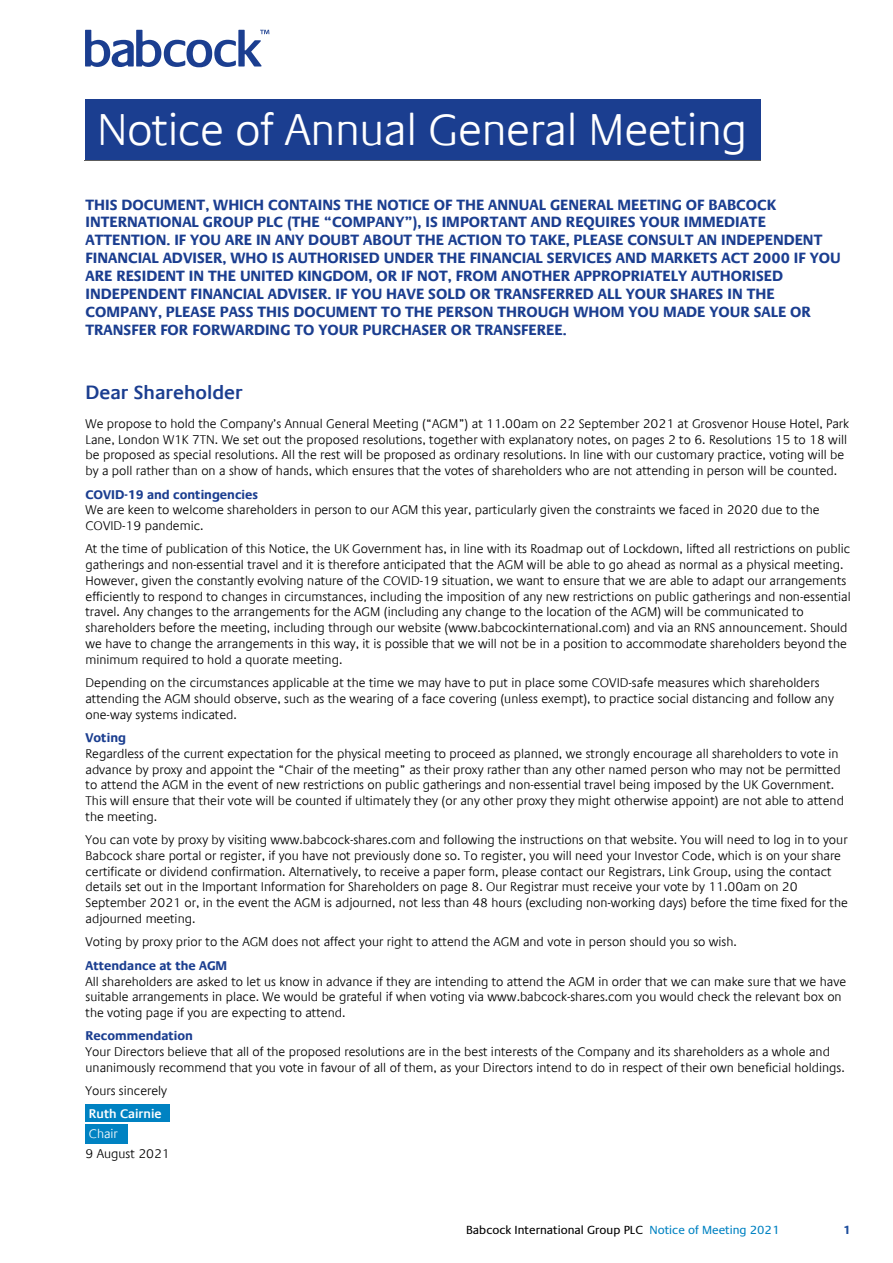
<style>
.page{position:relative;width:893px;height:1263px;background:#fff}
.page>*{position:absolute;margin:0;border:0;box-sizing:border-box;transform-origin:0 0}
.t1{font:300 45px "Praxis Com";letter-spacing:-.01em;color:#fff}
.t2{font:600 19.5px "Praxis Com";color:#1b3e90}
.t3{font:700 15px/17.9px "Praxis Com";color:#1b3e90}
.t4{font:300 12.75px/15.8px "Praxis Com";color:#000}
.t5{font:600 12.75px/20.2px "Praxis Com";color:#fff}
.t6{font:12px "Praxis Com";color:#000}
.t7{font:700 12px "Praxis Com";color:#1e4e9d}
.s1{font-weight:700;color:#1b3e90}
.s2{font-weight:300}
.s3{color:#0082c2}
</style>
<div class="page">
<svg style="left:85px;top:30px;width:184px;height:37px"></svg>
<div style="left:86px;top:100px;width:674px;height:60px;background:#1b3e90"></div>
<hr style="left:84px;top:160px;width:676px;height:1px;background:#5c5c5c">
<div style="left:86px;top:1105px;width:85px;height:17px;background:#0082c2"></div>
<div style="left:86px;top:1124px;width:42px;height:19px;background:#0082c2"></div>
<p class="t1" style="left:97px;top:104px;width:652px">Notice of Annual General Meeting</p>
<p class="t3" style="left:86px;top:196px;width:757px">THIS DOCUMENT, WHICH CONTAINS THE NOTICE OF THE ANNUAL GENERAL MEETING OF BABCOCK INTERNATIONAL GROUP PLC (THE “COMPANY”), IS IMPORTANT AND REQUIRES YOUR IMMEDIATE ATTENTION. IF YOU ARE IN ANY DOUBT ABOUT THE ACTION TO TAKE, PLEASE CONSULT AN INDEPENDENT FINANCIAL ADVISER, WHO IS AUTHORISED UNDER THE FINANCIAL SERVICES AND MARKETS ACT 2000 IF YOU ARE RESIDENT IN THE UNITED KINGDOM, OR IF NOT, FROM ANOTHER APPROPRIATELY AUTHORISED INDEPENDENT FINANCIAL ADVISER. IF YOU HAVE SOLD OR TRANSFERRED ALL YOUR SHARES IN THE COMPANY, PLEASE PASS THIS DOCUMENT TO THE PERSON THROUGH WHOM YOU MADE YOUR SALE OR TRANSFER FOR FORWARDING TO YOUR PURCHASER OR TRANSFEREE.</p>
<p class="t2" style="left:86px;top:380px;width:159px">Dear Shareholder</p>
<p class="t4" style="left:86px;top:416px;width:765px">We propose to hold the Company’s Annual General Meeting (“AGM”) at 11.00am on 22 September 2021 at Grosvenor House Hotel, Park Lane, London W1K 7TN. We set out the proposed resolutions, together with explanatory notes, on pages 2 to 6. Resolutions 15 to 18 will be proposed as special resolutions. All the rest will be proposed as ordinary resolutions. In line with our customary practice, voting will be by a poll rather than on a show of hands, which ensures that the votes of shareholders who are not attending in person will be counted.</p>
<p class="t4" style="left:86px;top:486px;width:736px"><span class="s1">COVID-19 and contingencies<br></span>We are keen to welcome shareholders in person to our AGM this year, particularly given the constraints we faced in 2020 due to the<br>COVID-19 pandemic.</p>
<p class="t4" style="left:85px;top:541px;width:767px">At the time of publication of this Notice, the UK Government has, in line with its Roadmap out of Lockdown, lifted all restrictions on public gatherings and non-essential travel and it is therefore anticipated that the AGM will be able to go ahead as normal as a physical meeting.<br>However, given the constantly evolving nature of the COVID-19 situation, we want to ensure that we are able to adapt our arrangements efficiently to respond to changes in circumstances, including the imposition of any new restrictions on public gatherings and non-essential travel. Any changes to the arrangements for the AGM (including any change to the location of the AGM) will be communicated to shareholders before the meeting, including through our website (www.babcockinternational.com) and via an RNS announcement. Should we have to change the arrangements in this way, it is possible that we will not be in a position to accommodate shareholders beyond the minimum required to hold a quorate meeting.</p>
<p class="t4" style="left:85px;top:675px;width:750px">Depending on the circumstances applicable at the time we may have to put in place some COVID-safe measures which shareholders attending the AGM should observe, such as the wearing of a face covering (unless exempt), to practice social distancing and follow any one-way systems indicated.</p>
<p class="t4" style="left:86px;top:730px;width:760px"><span class="s1">Voting<br></span>Regardless of the current expectation for the physical meeting to proceed as planned, we strongly encourage all shareholders to vote in advance by proxy and appoint the “Chair of the meeting” as their proxy rather than any other named person who may not be permitted to attend the AGM in the event of new restrictions on public gatherings and non-essential travel being imposed by the UK Government.<br>This will ensure that their vote will be counted if ultimately they (or any other proxy they might otherwise appoint) are not able to attend the meeting.</p>
<p class="t4" style="left:86px;top:832px;width:764px">You can vote by proxy by visiting www.babcock-shares.com and following the instructions on that website. You will need to log in to your Babcock share portal or register, if you have not previously done so. To register, you will need your Investor Code, which is on your share certificate or dividend confirmation. Alternatively, to receive a paper form, please contact our Registrars, Link Group, using the contact details set out in the Important Information for Shareholders on page 8. Our Registrar must receive your vote by 11.00am on 20<br>September 2021 or, in the event the AGM is adjourned, not less than 48 hours (excluding non-working days) before the time fixed for the adjourned meeting.</p>
<p class="t4" style="left:86px;top:930px;width:653px;line-height:23.4px">Voting by proxy prior to the AGM does not affect your right to attend the AGM and vote in person should you so wish.<br><span class="s1">Attendance at the AGM</span></p>
<p class="t4" style="left:86px;top:973px;width:762px">All shareholders are asked to let us know in advance if they are intending to attend the AGM in order that we can make sure that we have suitable arrangements in place. We would be grateful if when voting via www.babcock-shares.com you would check the relevant box on the voting page if you are expecting to attend.</p>
<p class="t4" style="left:86px;top:1028px;width:761px"><span class="s1">Recommendation<br></span>Your Directors believe that all of the proposed resolutions are in the best interests of the Company and its shareholders as a whole and unanimously recommend that you vote in favour of all of them, as your Directors intend to do in respect of their own beneficial holdings.</p>
<p class="t4" style="left:86px;top:1083px;width:83px">Yours sincerely</p>
<p class="t5" style="left:89px;top:1103px;width:74px">Ruth Cairnie<br><span class="s2">Chair</span></p>
<p class="t4" style="left:86px;top:1146px;width:86px">9 August 2021</p>
<p class="t6" style="left:466px;top:1223px;width:315px">Babcock International Group PLC <span class="s3">Notice of Meeting 2021</span></p>
<p class="t7" style="left:843px;top:1223px;width:9px">1</p>
</div>
